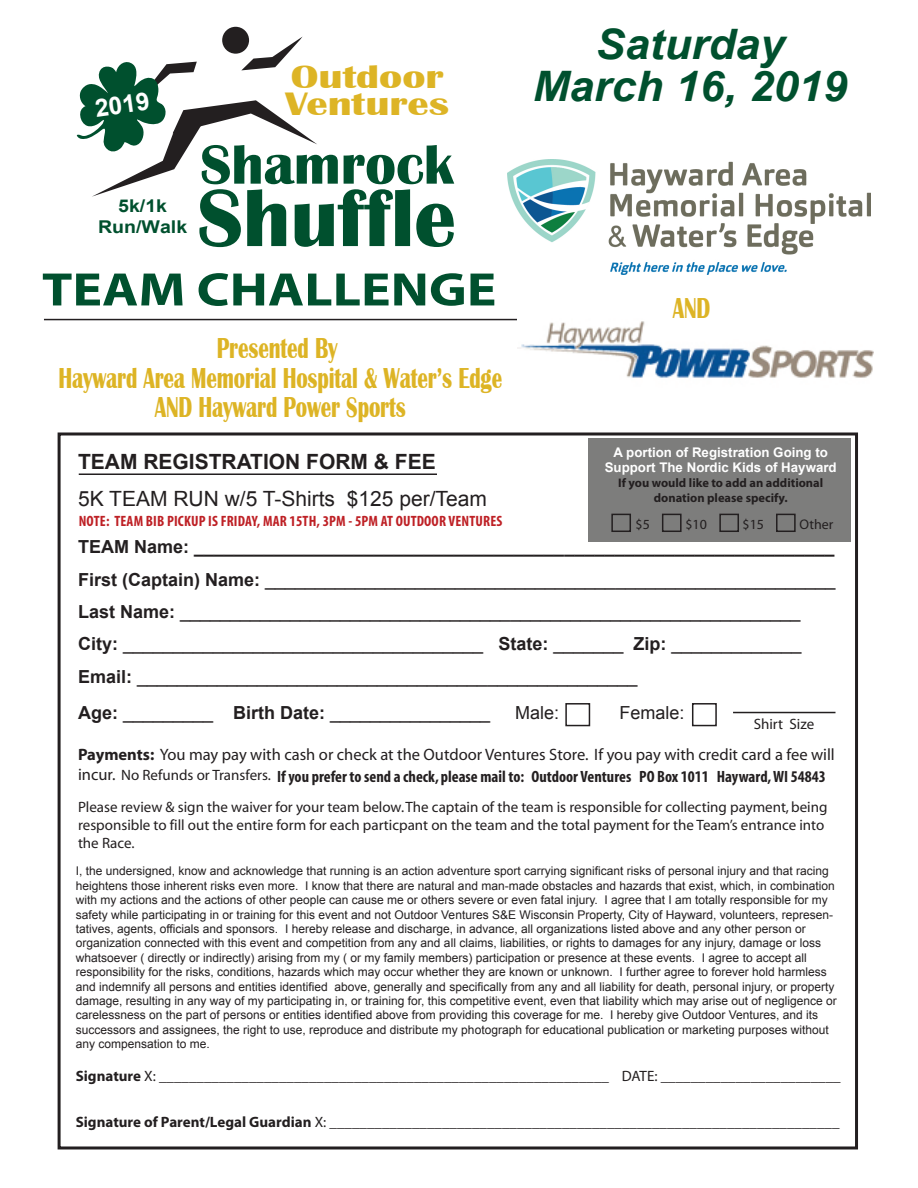
<style>
.page{position:relative;width:918px;height:1188px;background:#fff}
.page>*{position:absolute;margin:0;border:0;box-sizing:border-box;transform-origin:0 0}
.t1{font:700 83.85px "Britannic";color:#00502e}
.t2{font:700 57.15px "Britannic";color:#00502e}
.t3{font:700 47.25px "Myriad Pro";color:#00502e;scale:1.17 1}
.t4{font:italic 700 42px/42px "Arial";color:#00502e;text-align:center;scale:1.05 1}
.t5{font:700 33.45px/26.4px "Britannic";color:#ddb425;scale:1.28 1}
.t6{font:700 29.7px/29.7px "Britannic";letter-spacing:-.005em;color:#ddb425;text-align:center;scale:.71 1}
.t7{font:700 24.6px "Arial";color:#fff}
.t8{font:21px "Arial";color:#231f20}
.t9{font:700 21px "Arial";color:#231f20}
.t10{font:18px/32.4px "Arial";color:#231f20}
.t11{font:700 17.55px/21.1px "Arial";color:#00502e;text-align:center;scale:1.11 1}
.t12{font:16.5px "Myriad";color:#231f20}
.t13{font:700 condensed 16.35px "Myriad";color:#231f20}
.t14{font:15px/32.4px "Myriad";color:#231f20}
.t15{font:15px "Myriad Pro";color:#231f20}
.t16{font:700 condensed 15px "Myriad Pro";letter-spacing:.01em;color:#be2025}
.t17{font:13.95px "Myriad Pro";color:#231f20}
.t18{font:700 13.35px/15.9px "Arial";color:#fff;text-align:center}
.t19{font:700 12.45px/15px "Myriad Pro";color:#231f20;text-align:center}
.t20{font:12px/14.4px "Arial";color:#231f20}
.s1{font-weight:700}
.s2{font-size:16.5px}
</style>
<div class="page">
<div style="left:222px;top:27px;width:27px;height:27px;background:#231f20;border-radius:50%"></div>
<svg style="left:76px;top:36px;width:241px;height:161px"></svg>
<div style="left:58px;top:432px;width:800px;height:717px;border:3px solid #231f20"></div>
<div style="left:565px;top:703px;width:25px;height:23px;border:2px solid #231f20"></div>
<div style="left:692px;top:703px;width:25px;height:23px;border:2px solid #231f20"></div>
<hr style="left:79px;top:473px;width:358px;height:2px;background:#231f20">
<hr style="left:733px;top:712px;width:103px;height:1px;background:#231f20">
<hr style="left:44px;top:319px;width:778px;height:1px;background:#231f20">
<div style="left:589px;top:438px;width:262px;height:104px;background:#7d7d7c"></div>
<div style="left:611px;top:514px;width:20px;height:18px;border:2px solid #231f20"></div>
<div style="left:662px;top:514px;width:20px;height:18px;border:2px solid #231f20"></div>
<div style="left:719px;top:514px;width:20px;height:18px;border:2px solid #231f20"></div>
<div style="left:776px;top:514px;width:20px;height:18px;border:2px solid #231f20"></div>
<img style="left:507px;top:159px;width:363px;height:115px">
<img style="left:518px;top:319px;width:355px;height:59px">
<h3 class="t7" style="left:93px;top:92px;width:56px;rotate:-8deg">2019</h3>
<h3 class="t11" style="left:98px;top:196px;width:82px">5k/1k<br>Run/Walk</h3>
<h3 class="t5" style="left:285px;top:64px;width:130px">Outdoor<br>Ventures</h3>
<h2 class="t2" style="left:200px;top:132px;width:255px">Shamrock</h2>
<h1 class="t1" style="left:197px;top:171px;width:260px">Shuffle</h1>
<h3 class="t3" style="left:42px;top:259px;width:390px">TEAM CHALLENGE</h3>
<h3 class="t6" style="left:58px;top:334px;width:627px">Presented By<br>Hayward Area Memorial Hospital &amp; Water’s Edge<br>AND Hayward Power Sports</h3>
<h3 class="t4" style="left:533px;top:24px;width:301px">Saturday<br>March 16, 2019</h3>
<h3 class="t6" style="left:673px;top:294px;width:54px">AND</h3>
<p class="t18" style="left:605px;top:444px;width:234px">A portion of Registration Going to<br>Support The Nordic Kids of Hayward</p>
<p class="t19" style="left:618px;top:475px;width:207px">If you would like to add an additional donation please specify.</p>
<h3 class="t9" style="left:78px;top:447px;width:359px">TEAM REGISTRATION FORM &amp; FEE</h3>
<h3 class="t8" style="left:78px;top:485px;width:410px">5K TEAM RUN w/5 T-Shirts $125 per/Team</h3>
<p class="t10" style="left:78px;top:531px;width:759px"><span class="s1">TEAM Name: ________________________________________________________________ First (Captain) Name:</span> _________________________________________________________ <span class="s1">Last Name:</span> ______________________________________________________________ <span class="s1">City:</span> ____________________________________ <span class="s1">State:</span> _______ <span class="s1">Zip:</span> _____________ <span class="s1">Email:</span> __________________________________________________</p>
<h3 class="t10" style="left:78px;top:696px;width:414px"><span class="s1">Age:</span> _________ <span class="s1">Birth Date:</span> ________________</h3>
<h3 class="t10" style="left:515px;top:696px;width:46px">Male:</h3>
<h3 class="t10" style="left:619px;top:696px;width:67px">Female:</h3>
<h3 class="t12" style="left:78px;top:747px;width:758px"><span class="s1">Payments:</span> You may pay with cash or check at the Outdoor Ventures Store. If you pay with credit card a fee will</h3>
<p class="t14" style="left:78px;top:759px;width:751px"><span class="s2">incur.</span> No Refunds or Transfers.<br>Please review &amp; sign the waiver for your team below. The captain of the team is responsible for collecting payment, being</p>
<p class="t14" style="left:78px;top:817px;width:748px;line-height:18px">responsible to fill out the entire form for each particpant on the team and the total payment for the Team’s entrance into the Race.</p>
<p class="t20" style="left:76px;top:864px;width:763px">I, the undersigned, know and acknowledge that running is an action adventure sport carrying significant risks of personal injury and that racing heightens those inherent risks even more. I know that there are natural and man-made obstacles and hazards that exist, which, in combination with my actions and the actions of other people can cause me or others severe or even fatal injury. I agree that I am totally responsible for my safety while participating in or training for this event and not Outdoor Ventures S&amp;E Wisconsin Property, City of Hayward, volunteers, represen&shy;tatives, agents, officials and sponsors. I hereby release and discharge, in advance, all organizations listed above and any other person or organization connected with this event and competition from any and all claims, liabilities, or rights to damages for any injury, damage or loss whatsoever ( directly or indirectly) arising from my ( or my family members) participation or presence at these events. I agree to accept all responsibility for the risks, conditions, hazards which may occur whether they are known or unknown. I further agree to forever hold harmless and indemnify all persons and entities identified above, generally and specifically from any and all liability for death, personal injury, or property damage, resulting in any way of my participating in, or training for, this competitive event, even that liability which may arise out of negligence or carelessness on the part of persons or entities identified above from providing this coverage for me. I hereby give Outdoor Ventures, and its successors and assignees, the right to use, reproduce and distribute my photograph for educational publication or marketing purposes without any compensation to me.</p>
<p class="t15" style="left:76px;top:1066px;width:766px"><span class="s1">Signature</span> X: ____________________________________________________________ DATE: ________________________</p>
<p class="t15" style="left:76px;top:1113px;width:765px"><span class="s1">Signature of Parent/Legal Guardian</span> X: ____________________________________________________________________</p>
<p class="t16" style="left:79px;top:511px;width:425px">NOTE: TEAM BIB PICKUP IS FRIDAY, MAR 15TH, 3PM - 5PM AT OUTDOOR VENTURES</p>
<p class="t17" style="left:636px;top:515px;width:16px">$5</p>
<p class="t17" style="left:685px;top:515px;width:23px">$10</p>
<p class="t17" style="left:743px;top:515px;width:23px">$15</p>
<p class="t17" style="left:800px;top:515px;width:35px">Other</p>
<p class="t15" style="left:754px;top:715px;width:62px">Shirt Size</p>
<h3 class="t13" style="left:277px;top:768px;width:550px">If you prefer to send a check, please mail to: Outdoor Ventures PO Box 1011 Hayward, WI 54843</h3>
</div>
